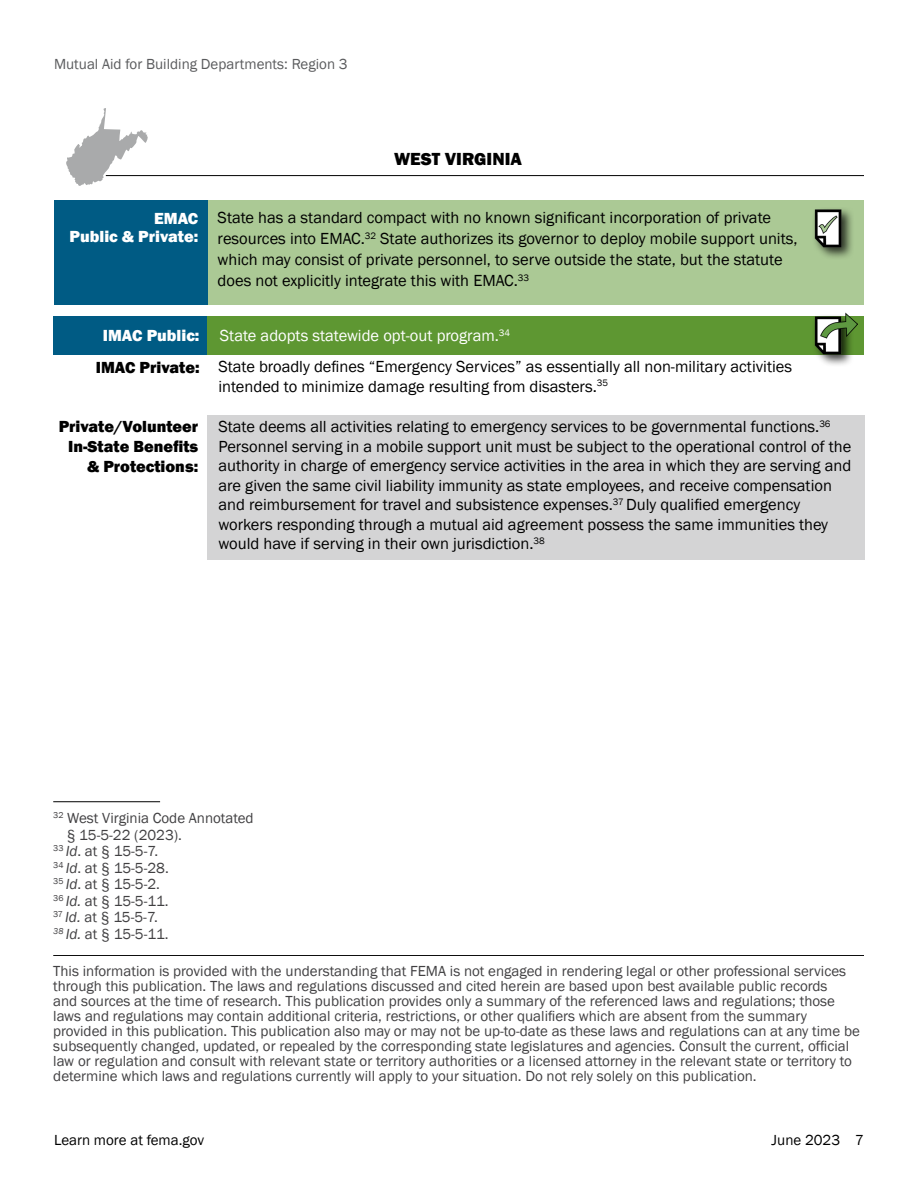
<style>
.page{position:relative;width:918px;height:1188px;background:#fff}
.page>*{position:absolute;margin:0;border:0;box-sizing:border-box;transform-origin:0 0}
.Heading_3_-_States{font:800 18px "Franklin Gothic";color:#000}
.Body_Text{font:16.5px/19.5px "Franklin Gothic";color:#000}
.Heading_4_-_EMAC-IMA{font:800 16.5px/19.8px "Franklin Gothic";color:#000;text-align:right}
.Body_Text-2{font:16.5px "Franklin Gothic";color:#fff}
.Heading_4_-_EMAC-IMA-2{font:800 16.5px/18px "Franklin Gothic";color:#fff;text-align:right}
.Footer_FEMA{font:15px/15px "Franklin Gothic";color:#414042}
.t1{font:15px "Franklin Gothic";color:#5a5b5d}
.t2{font:15px "Franklin Gothic";color:#000}
.s1{font-style:italic}
</style>
<div class="page">
<hr style="left:53px;top:955px;width:811px;height:1px;background:#000">
<div style="left:207px;top:200px;width:657px;height:105px;background:#abc995"></div>
<div style="left:54px;top:200px;width:153px;height:105px;background:#005b84"></div>
<div style="left:207px;top:415px;width:657px;height:145px;background:#d4d4d5"></div>
<div style="left:53px;top:316px;width:154px;height:39px;background:#005b84"></div>
<div style="left:207px;top:316px;width:657px;height:39px;background:#5e9732"></div>
<hr style="left:106px;top:175px;width:758px;height:1px;background:#000">
<hr style="left:53px;top:801px;width:107px;height:1px;background:#000">
<svg style="left:66px;top:108px;width:82px;height:78px"></svg>
<img style="left:814px;top:312px;width:44px;height:53px">
<img style="left:814px;top:209px;width:38px;height:49px">
<p class="t1" style="left:54px;top:55px;width:295px">Mutual Aid for Building Departments: Region 3</p>
<p class="Heading_3_-_States" style="left:394px;top:147px;width:129px">WEST VIRGINIA</p>
<p class="Heading_4_-_EMAC-IMA-2" style="left:70px;top:209px;width:130px">EMAC<br>Public &amp; Private:</p>
<p class="Body_Text" style="left:218px;top:208px;width:581px;line-height:21px">State has a standard compact with no known significant incorporation of private resources into EMAC.<sup>32</sup> State authorizes its governor to deploy mobile support units, which may consist of private personnel, to serve outside the state, but the statute does not explicitly integrate this with EMAC.<sup>33</sup></p>
<p class="Heading_4_-_EMAC-IMA-2" style="left:103px;top:327px;width:98px">IMAC Public:</p>
<p class="Body_Text-2" style="left:220px;top:326px;width:292px">State adopts statewide opt-out program.<sup>34</sup></p>
<p class="Heading_4_-_EMAC-IMA" style="left:96px;top:357px;width:105px">IMAC Private:</p>
<p class="Heading_4_-_EMAC-IMA" style="left:59px;top:417px;width:141px">Private/Volunteer<br>In-State Benefits &amp; Protections:</p>
<p class="Body_Text" style="left:218px;top:357px;width:575px">State broadly defines “Emergency Services” as essentially all non-military activities intended to minimize damage resulting from disasters.<sup>35</sup></p>
<p class="Body_Text" style="left:218px;top:418px;width:634px">State deems all activities relating to emergency services to be governmental functions.<sup>36<br></sup>Personnel serving in a mobile support unit must be subject to the operational control of the authority in charge of emergency service activities in the area in which they are serving and are given the same civil liability immunity as state employees, and receive compensation and reimbursement for travel and subsistence expenses.<sup>37</sup> Duly qualified emergency workers responding through a mutual aid agreement possess the same immunities they would have if serving in their own jurisdiction.<sup>38</sup></p>
<p class="Footer_FEMA" style="left:67px;top:810px;width:188px;line-height:16.5px;text-indent:-13px"><sup>32</sup> West Virginia Code Annotated § 15-5-22 (2023).</p>
<p class="Footer_FEMA" style="left:53px;top:843px;width:117px;line-height:16.5px"><sup>33</sup> <span class="s1">Id</span>. at § 15-5-7.<br><sup>34</sup> <span class="s1">Id</span>. at § 15-5-28.<br><sup>35</sup> <span class="s1">Id</span>. at § 15-5-2.<br><sup>36</sup> <span class="s1">Id.</span> at § 15-5-11.<br><sup>37</sup> <span class="s1">Id.</span> at § 15-5-7.<br><sup>38</sup> <span class="s1">Id.</span> at § 15-5-11.</p>
<p class="Footer_FEMA" style="left:53px;top:964px;width:808px">This information is provided with the understanding that FEMA is not engaged in rendering legal or other professional services through this publication. The laws and regulations discussed and cited herein are based upon best available public records<br>and sources at the time of research. This publication provides only a summary of the referenced laws and regulations; those laws and regulations may contain additional criteria, restrictions, or other qualifiers which are absent from the summary provided in this publication. This publication also may or may not be up-to-date as these laws and regulations can at any time be subsequently changed, updated, or repealed by the corresponding state legislatures and agencies. Consult the current, official law or regulation and consult with relevant state or territory authorities or a licensed attorney in the relevant state or territory to determine which laws and regulations currently will apply to your situation. Do not rely solely on this publication.</p>
<p class="t2" style="left:54px;top:1130px;width:152px">Learn more at fema.gov</p>
<p class="t2" style="left:772px;top:1130px;width:94px">June 2023 7</p>
</div>
